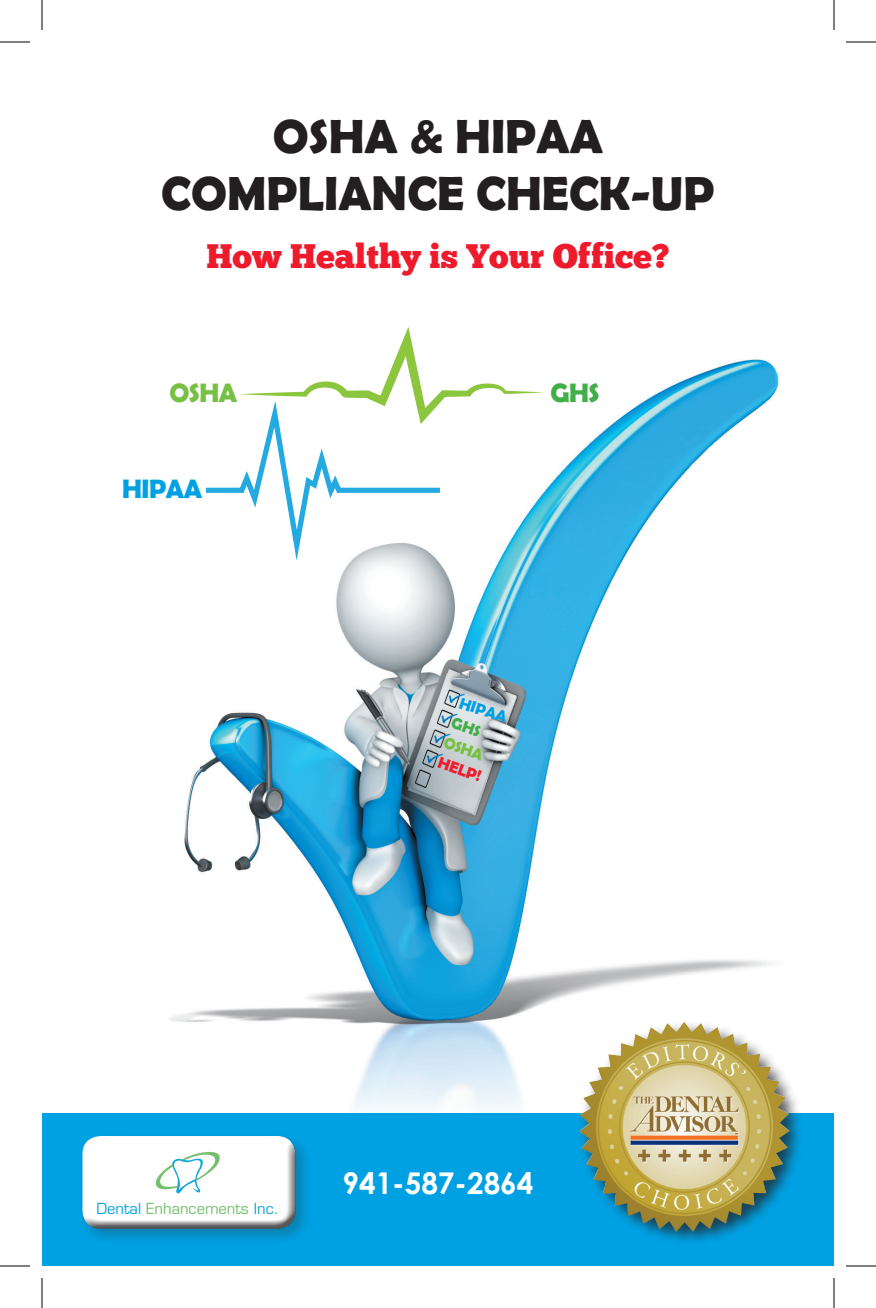
<style>
.page{position:relative;width:876px;height:1308px;background:#fff}
.page>*{position:absolute;margin:0;border:0;box-sizing:border-box;transform-origin:0 0}
.t1{font:700 48px/57.6px "Berlin Sans FB Demi";color:#231f20;text-align:center}
.t2{font:34px "Chunk Five";color:#ee1b2d}
.t3{font:700 30px "Century Gothic";color:#fff}
.t4{font:700 26.8px "Berlin Sans FB Demi";letter-spacing:-.02em;color:#00a1e3}
.t5{font:700 26.8px "Berlin Sans FB Demi";color:#76c043}
.t6{font:700 26.8px "Berlin Sans FB Demi";color:#40ae49}
.t7{font:700 16px "Berlin Sans FB Demi";color:#00a1e3}
.t8{font:700 16px "Berlin Sans FB Demi";color:#ee1b2d}
.t9{font:700 16px "Berlin Sans FB Demi";color:#76c043}
.t10{font:14.8px "Eurostile";color:#75c06d}
.s1{color:#0fa5db}
</style>
<div class="page">
<img style="left:170px;top:359px;width:609px;height:750px">
<svg style="left:170px;top:388px;width:25px;height:174px"></svg>
<div style="left:122px;top:474px;width:84px;height:34px;background:#fff"></div>
<div style="left:42px;top:1113px;width:792px;height:153px;background:#00a1e3"></div>
<svg style="left:195px;top:327px;width:486px;height:266px"></svg>
<div style="left:78px;top:1131px;width:235px;height:115px;background:#231f20;opacity:.26"></div>
<div style="left:79px;top:1135px;width:218px;height:86px;background:#fff"></div>
<div style="left:79px;top:1139px;width:218px;height:92px;background:#231f20;opacity:.75"></div>
<div style="left:576px;top:1018px;width:230px;height:229px;background:#231f20;opacity:.75"></div>
<img style="left:630px;top:1022px;width:54px;height:24px">
<hr style="left:0;top:42px;width:30px;height:1px;background:#000">
<hr style="left:846px;top:42px;width:30px;height:1px;background:#000">
<hr style="left:0;top:1266px;width:30px;height:1px;background:#000">
<hr style="left:846px;top:1266px;width:30px;height:1px;background:#000">
<hr style="left:42px;top:0;width:1px;height:30px;background:#000">
<hr style="left:42px;top:1278px;width:1px;height:30px;background:#000">
<hr style="left:834px;top:0;width:1px;height:30px;background:#000">
<hr style="left:834px;top:1278px;width:1px;height:30px;background:#000">
<svg style="left:451px;top:717px;width:31px;height:20px"></svg>
<p class="t1" style="left:161px;top:107px;width:555px">OSHA &amp; HIPAA<br>COMPLIANCE CHECK-UP</p>
<p class="t2" style="left:206px;top:236px;width:465px">How Healthy is Your Office?</p>
<p class="t5" style="left:169px;top:377px;width:69px">OSHA</p>
<p class="t6" style="left:551px;top:377px;width:50px">GHS</p>
<p class="t4" style="left:122px;top:474px;width:82px">HIPAA</p>
<p class="t7" style="left:463px;top:694px;width:51px;rotate:18deg">HIPAA</p>
<p class="t9" style="left:447px;top:733px;width:42px;rotate:19deg">OSHA</p>
<p class="t8" style="left:442px;top:753px;width:46px;rotate:19deg">HELP!</p>
<p class="t10" style="left:96px;top:1200px;width:184px"><span class="s1">Dental</span> Enhancements <span class="s1">Inc.</span></p>
<p class="t3" style="left:342px;top:1164px;width:193px">941-587-2864</p>
</div>
